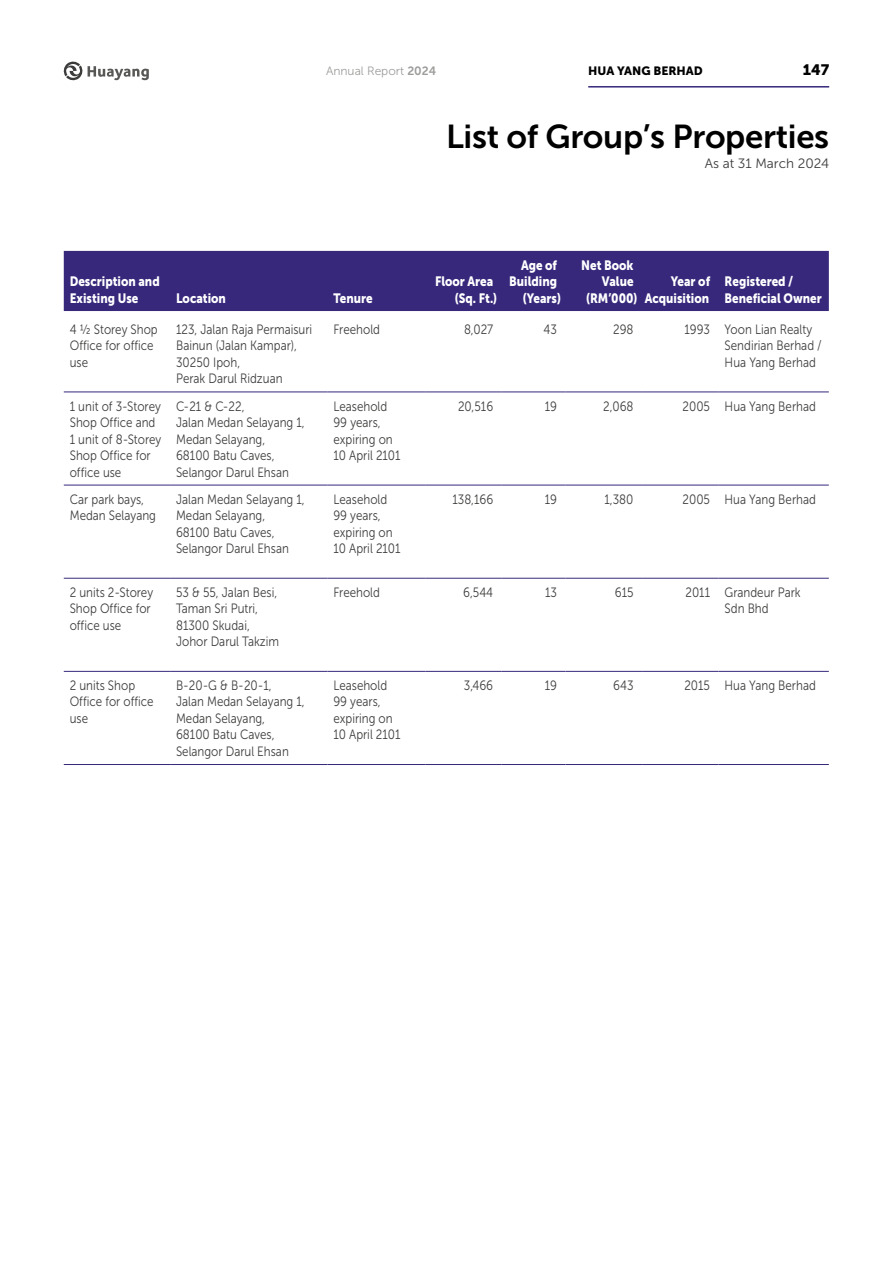
<style>
.page{position:relative;width:893px;height:1263px;background:#fff}
.page>*{position:absolute;margin:0;border:0;box-sizing:border-box;transform-origin:0 0}
.t1{font:33px "Museo Sans 700";letter-spacing:-.01em;color:#000}
.t2{font:15px "Museo Sans 900";color:#000}
.t3{font:13.5px/16.5px "Museo Sans 300";color:#3c3c3b;scale:.86 1}
.t4{font:13.5px/16.5px "Museo Sans 900";color:#fff;text-align:right;scale:.86 1}
.t5{font:13.5px "Museo Sans 300";color:#3c3c3b}
.t6{font:12px "Museo Sans 300";color:#9d9d9c}
.t7{font:12px "Museo Sans 900";color:#000}
.s1{font-family:"Museo Sans 700"}
</style>
<div class="page">
<hr style="left:588px;top:86px;width:241px;height:2px;background:#37287b">
<svg style="left:63px;top:61px;width:86px;height:20px"></svg>
<div style="left:64px;top:251px;width:765px;height:60px;background:#37287b"></div>
<hr style="left:64px;top:392px;width:106px;height:1px;background:#37287b">
<hr style="left:170px;top:392px;width:157px;height:1px;background:#37287b">
<hr style="left:327px;top:392px;width:98px;height:1px;background:#37287b">
<hr style="left:425px;top:392px;width:77px;height:1px;background:#37287b">
<hr style="left:502px;top:392px;width:64px;height:1px;background:#37287b">
<hr style="left:566px;top:392px;width:76px;height:1px;background:#37287b">
<hr style="left:642px;top:392px;width:77px;height:1px;background:#37287b">
<hr style="left:719px;top:392px;width:110px;height:1px;background:#37287b">
<hr style="left:64px;top:485px;width:106px;height:1px;background:#37287b">
<hr style="left:170px;top:485px;width:157px;height:1px;background:#37287b">
<hr style="left:327px;top:485px;width:98px;height:1px;background:#37287b">
<hr style="left:425px;top:485px;width:77px;height:1px;background:#37287b">
<hr style="left:502px;top:485px;width:64px;height:1px;background:#37287b">
<hr style="left:566px;top:485px;width:76px;height:1px;background:#37287b">
<hr style="left:642px;top:485px;width:77px;height:1px;background:#37287b">
<hr style="left:719px;top:485px;width:110px;height:1px;background:#37287b">
<hr style="left:64px;top:578px;width:106px;height:1px;background:#37287b">
<hr style="left:170px;top:578px;width:157px;height:1px;background:#37287b">
<hr style="left:327px;top:578px;width:98px;height:1px;background:#37287b">
<hr style="left:425px;top:578px;width:77px;height:1px;background:#37287b">
<hr style="left:502px;top:578px;width:64px;height:1px;background:#37287b">
<hr style="left:566px;top:578px;width:76px;height:1px;background:#37287b">
<hr style="left:642px;top:578px;width:77px;height:1px;background:#37287b">
<hr style="left:719px;top:578px;width:110px;height:1px;background:#37287b">
<hr style="left:64px;top:671px;width:106px;height:1px;background:#37287b">
<hr style="left:170px;top:671px;width:157px;height:1px;background:#37287b">
<hr style="left:327px;top:671px;width:98px;height:1px;background:#37287b">
<hr style="left:425px;top:671px;width:77px;height:1px;background:#37287b">
<hr style="left:502px;top:671px;width:64px;height:1px;background:#37287b">
<hr style="left:566px;top:671px;width:76px;height:1px;background:#37287b">
<hr style="left:642px;top:671px;width:77px;height:1px;background:#37287b">
<hr style="left:719px;top:671px;width:110px;height:1px;background:#37287b">
<hr style="left:64px;top:764px;width:106px;height:1px;background:#37287b">
<hr style="left:170px;top:764px;width:157px;height:1px;background:#37287b">
<hr style="left:327px;top:764px;width:98px;height:1px;background:#37287b">
<hr style="left:425px;top:764px;width:77px;height:1px;background:#37287b">
<hr style="left:502px;top:764px;width:64px;height:1px;background:#37287b">
<hr style="left:566px;top:764px;width:76px;height:1px;background:#37287b">
<hr style="left:642px;top:764px;width:77px;height:1px;background:#37287b">
<hr style="left:719px;top:764px;width:110px;height:1px;background:#37287b">
<p class="t6" style="left:326px;top:65px;width:112px">Annual Report <span class="s1">2024</span></p>
<p class="t7" style="left:588px;top:64px;width:116px">HUA YANG BERHAD</p>
<p class="t2" style="left:803px;top:62px;width:28px">147</p>
<p class="t4" style="left:70px;top:273px;width:106px;text-align:left">Description and<br>Existing Use</p>
<p class="t4" style="left:176px;top:289px;width:60px">Location</p>
<p class="t4" style="left:333px;top:289px;width:47px">Tenure</p>
<h1 class="t1" style="left:446px;top:118px;width:385px">List of Group’s Properties</h1>
<p class="t5" style="left:705px;top:156px;width:126px">As at 31 March 2024</p>
<p class="t4" style="left:435px;top:273px;width:74px">Floor Area (Sq. Ft.)</p>
<p class="t4" style="left:509px;top:256px;width:62px">Age of<br>Building (Years)</p>
<p class="t4" style="left:581px;top:256px;width:67px">Net Book<br>Value (RM’000)</p>
<p class="t4" style="left:645px;top:273px;width:78px">Year of<br>Acquisition</p>
<p class="t4" style="left:725px;top:273px;width:114px;text-align:left">Registered /<br>Beneficial Owner</p>
<p class="t3" style="left:70px;top:321px;width:104px">4 ½ Storey Shop<br>Office for office use</p>
<p class="t3" style="left:176px;top:321px;width:160px">123, Jalan Raja Permaisuri<br>Bainun (Jalan Kampar),<br>30250 Ipoh,<br>Perak Darul Ridzuan</p>
<p class="t3" style="left:333px;top:321px;width:56px">Freehold</p>
<p class="t3" style="left:464px;top:321px;width:36px">8,027</p>
<p class="t3" style="left:544px;top:321px;width:17px">43</p>
<p class="t3" style="left:613px;top:321px;width:25px">298</p>
<p class="t3" style="left:725px;top:321px;width:115px;text-indent:-40px">1993 Yoon Lian Realty<br>Sendirian Berhad /<br>Hua Yang Berhad</p>
<p class="t3" style="left:70px;top:398px;width:108px">1 unit of 3-Storey<br>Shop Office and<br>1 unit of 8-Storey<br>Shop Office for office use</p>
<p class="t3" style="left:176px;top:398px;width:151px">C-21 &amp; C-22,<br>Jalan Medan Selayang 1,<br>Medan Selayang,<br>68100 Batu Caves,<br>Selangor Darul Ehsan</p>
<p class="t3" style="left:333px;top:398px;width:80px">Leasehold<br>99 years, expiring on<br>10 April 2101</p>
<p class="t3" style="left:458px;top:398px;width:42px">20,516</p>
<p class="t3" style="left:545px;top:398px;width:16px">19</p>
<p class="t3" style="left:603px;top:398px;width:37px">2,068</p>
<p class="t3" style="left:683px;top:398px;width:157px">2005 Hua Yang Berhad</p>
<p class="t3" style="left:70px;top:491px;width:102px">Car park bays,<br>Medan Selayang</p>
<p class="t3" style="left:176px;top:491px;width:151px">Jalan Medan Selayang 1,<br>Medan Selayang,<br>68100 Batu Caves,<br>Selangor Darul Ehsan</p>
<p class="t3" style="left:333px;top:491px;width:80px">Leasehold<br>99 years, expiring on<br>10 April 2101</p>
<p class="t3" style="left:452px;top:491px;width:49px">138,166</p>
<p class="t3" style="left:545px;top:491px;width:16px">19</p>
<p class="t3" style="left:605px;top:491px;width:35px">1,380</p>
<p class="t3" style="left:682px;top:491px;width:157px">2005 Hua Yang Berhad</p>
<p class="t3" style="left:70px;top:584px;width:99px">2 units 2-Storey<br>Shop Office for office use</p>
<p class="t3" style="left:176px;top:584px;width:121px">53 &amp; 55, Jalan Besi,<br>Taman Sri Putri,<br>81300 Skudai,<br>Johor Darul Takzim</p>
<p class="t3" style="left:333px;top:584px;width:56px">Freehold</p>
<p class="t3" style="left:463px;top:584px;width:36px">6,544</p>
<p class="t3" style="left:545px;top:584px;width:15px">13</p>
<p class="t3" style="left:615px;top:584px;width:23px">615</p>
<p class="t3" style="left:685px;top:584px;width:136px;text-align:center">2011 Grandeur Park<br>Sdn Bhd</p>
<p class="t3" style="left:70px;top:677px;width:99px">2 units Shop<br>Office for office use</p>
<p class="t3" style="left:176px;top:677px;width:151px">B-20-G &amp; B-20-1,<br>Jalan Medan Selayang 1,<br>Medan Selayang,<br>68100 Batu Caves,<br>Selangor Darul Ehsan</p>
<p class="t3" style="left:333px;top:677px;width:80px">Leasehold<br>99 years, expiring on<br>10 April 2101</p>
<p class="t3" style="left:464px;top:677px;width:36px">3,466</p>
<p class="t3" style="left:545px;top:677px;width:16px">19</p>
<p class="t3" style="left:613px;top:677px;width:25px">643</p>
<p class="t3" style="left:684px;top:677px;width:154px">2015 Hua Yang Berhad</p>
</div>
